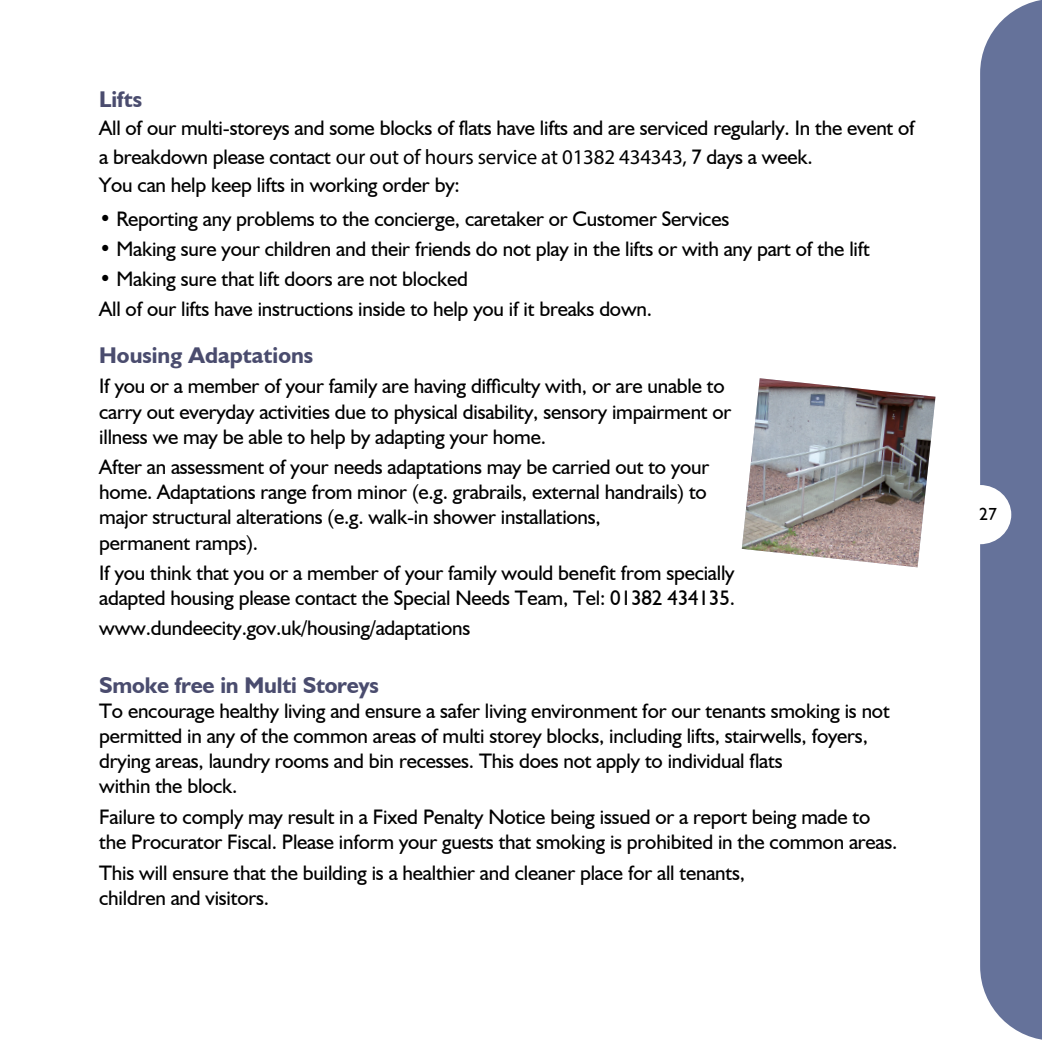
<style>
.page{position:relative;width:1042px;height:1042px;background:#fff}
.page>*{position:absolute;margin:0;border:0;box-sizing:border-box;transform-origin:0 0}
.t1{font:700 22.75px "Humanist 521 BT";color:#4a4c6e}
.t2{font:21px/25.2px "Humanist 521 BT";letter-spacing:-.01em;color:#000}
.t3{font:17.5px "Humanist 521 BT";color:#000}
.s1{font-family:"Myriad Pro"}
</style>
<div class="page">
<div style="left:980px;top:0;width:62px;height:1040px;background:#65729a"></div>
<div style="left:949px;top:485px;width:62px;height:59px;background:#fff;border-radius:50%"></div>
<img style="left:742px;top:378px;width:193px;height:189px">
<p class="t1" style="left:99px;top:85px;width:44px">Lifts</p>
<p class="t2" style="left:99px;top:114px;width:817px;line-height:28.2px">All of our multi-storeys and some blocks of flats have lifts and are serviced regularly. In the event of a breakdown please contact <span class="s1">our out of hours service at 01382 434343,</span> 7 days a week.<br>You can help keep lifts in working order by:</p>
<p class="t2" style="left:99px;top:205px;width:631px">• Reporting any problems to the concierge, caretaker or Customer Services</p>
<p class="t2" style="left:99px;top:236px;width:772px">• Making sure your children and their friends do not play in the lifts or with any part of the lift</p>
<p class="t2" style="left:99px;top:266px;width:370px">• Making sure that lift doors are not blocked</p>
<p class="t2" style="left:99px;top:296px;width:554px">All of our lifts have instructions inside to help you if it breaks down.</p>
<p class="t1" style="left:99px;top:341px;width:215px">Housing Adaptations</p>
<p class="t2" style="left:99px;top:373px;width:634px">If you or a member of your family are having difficulty with, or are unable to carry out everyday activities due to physical disability, sensory impairment or illness we may be able to help by adapting your home.</p>
<p class="t2" style="left:99px;top:454px;width:611px">After an assessment of your needs adaptations may be carried out to your home. Adaptations range from minor (e.g. grabrails, external handrails) to major structural alterations (e.g. walk-in shower installations,</p>
<p class="t2" style="left:99px;top:529px;width:160px">permanent ramps).</p>
<p class="t2" style="left:99px;top:559px;width:637px">If you think that you or a member of your family would benefit from specially adapted housing please contact the Special Needs Team, Tel: 01382 434135.</p>
<p class="t2" style="left:99px;top:615px;width:372px">www.dundeecity.gov.uk/housing/adaptations</p>
<p class="t1" style="left:99px;top:671px;width:281px">Smoke free in Multi Storeys</p>
<p class="t2" style="left:99px;top:698px;width:792px">To encourage healthy living and ensure a safer living environment for our tenants smoking is not permitted in any of the common areas of multi storey blocks, including lifts, stairwells, foyers, drying areas, laundry rooms and bin recesses. This does not apply to individual flats</p>
<p class="t2" style="left:99px;top:773px;width:140px">within the block.</p>
<p class="t2" style="left:99px;top:804px;width:800px">Failure to comply may result in a Fixed Penalty Notice being issued or a report being made to the Procurator Fiscal. Please inform your guests that smoking is prohibited in the common areas.</p>
<p class="t2" style="left:99px;top:859px;width:647px">This will ensure that the building is a healthier and cleaner place for all tenants,</p>
<p class="t2" style="left:99px;top:884px;width:171px">children and visitors.</p>
<p class="t3" style="left:979px;top:503px;width:19px">27</p>
</div>
